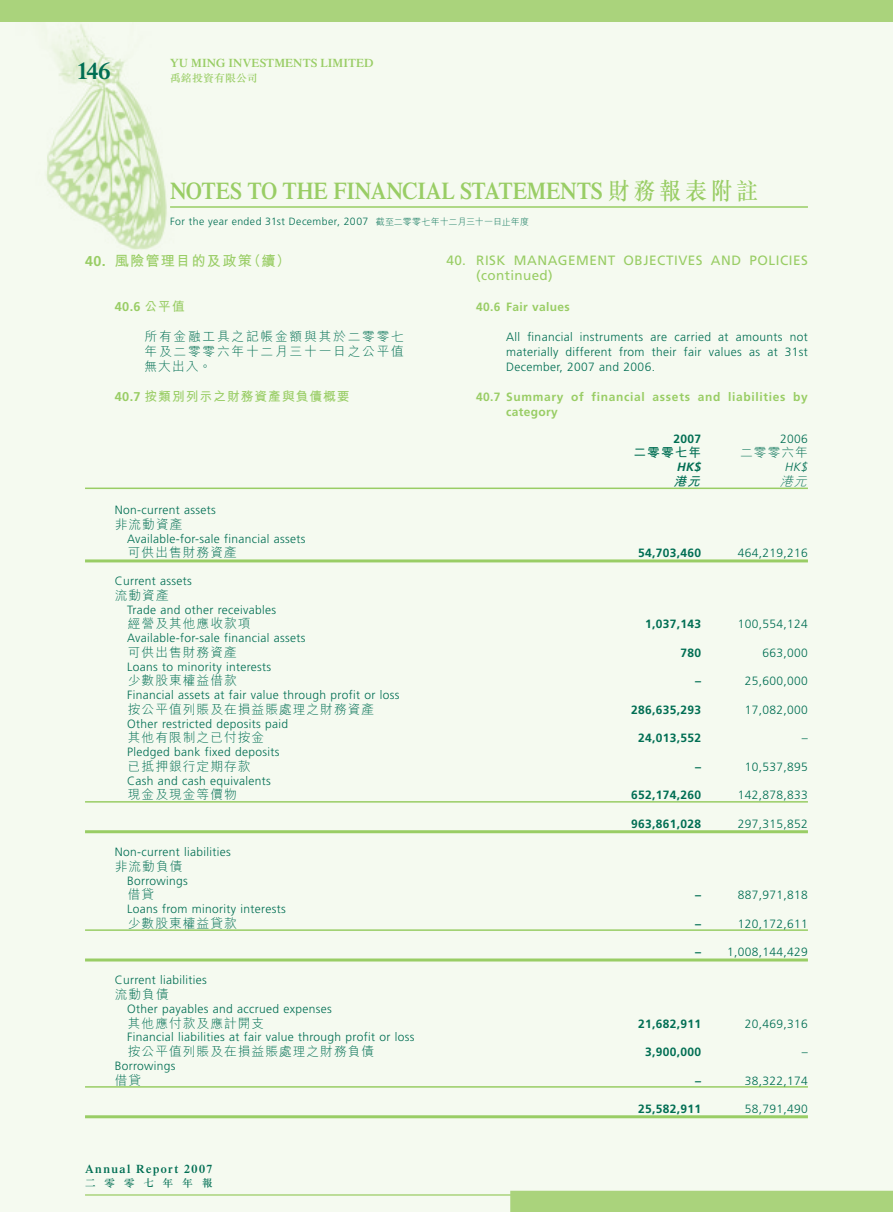
<style>
.page{position:relative;width:893px;height:1212px;background:#fff}
.page>*{position:absolute;margin:0;border:0;box-sizing:border-box;transform-origin:0 0}
.t1{font:600 24px "Times LT Std";letter-spacing:-.01em;color:#99cd65;scale:.9 1}
.t2{font:600 24px "Times LT Std";color:#006e53}
.t3{font:14.25px "M Hei HK Bold B5 pc H";letter-spacing:.08em;color:#99cd65}
.t4{font:13.5px/15px "Frutiger LT Std";letter-spacing:.04em;color:#99cd65}
.t5{font:12.75px/15px "M Hei HK Light B5 pc H";letter-spacing:.08em;color:#006e53;text-align:justify}
.t6{font:12.75px "M Hei HK Bold B5 pc H";letter-spacing:.08em;color:#99cd65}
.t7{font:700 12.75px "Frutiger LT Std";color:#99cd65}
.t8{font:12.75px "M Hei HK Bold B5 pc H";letter-spacing:.08em;color:#006e53}
.t9{font:italic 12.75px "M Hei HK Bold B5 pc H";color:#006e53}
.t10{font:italic 12.75px "M Hei HK Light B5 pc H";color:#006e53}
.t11{font:300 12px/15px "Frutiger LT Std";letter-spacing:.03em;color:#006e53;text-align:justify}
.t12{font:700 12px "Frutiger LT Std";letter-spacing:.03em;color:#006e53}
.t13{font:700 12px/15px "Frutiger LT Std";letter-spacing:.055em;color:#99cd65}
.t14{font:600 12px "Times LT Std";letter-spacing:.01em;color:#99cd65}
.t15{font:600 12px "Times LT Std";letter-spacing:.125em;color:#006e53}
.t16{font:700 12px "Frutiger LT Std";letter-spacing:.03em;color:#99cd65}
.t17{font:italic 700 12px "Frutiger LT Std";color:#006e53}
.t18{font:italic 300 12px "Frutiger LT Std";color:#006e53}
.t19{font:300 10.5px "Frutiger LT Std";letter-spacing:.04em;color:#006e53}
.t20{font:10.5px "M Sung HK Medium B5 pc H";letter-spacing:-.005em;color:#99cd65;scale:1.05 1}
.t21{font:10.5px "M Sung HK Medium B5 pc H";letter-spacing:.86em;color:#006e53}
.s1{font-family:"M Sung HK Medium B5 pc H";font-weight:400}
.s2{font-family:"M Hei HK Light B5 pc H";font-weight:400;font-size:9px}
.s3{font-family:"Frutiger LT Std";font-weight:700}
.s4{font-family:"M Hei HK Bold B5 pc H";font-weight:400}
.s5{font-weight:700}
</style>
<div class="page">
<div style="left:0;top:21px;width:872px;height:1191px;background:#f5faf0"></div>
<hr style="left:170px;top:206px;width:638px;height:2px;background:#99cd65">
<hr style="left:85px;top:1194px;width:723px;height:2px;background:#aad37c">
<div style="left:0;top:0;width:893px;height:21px;background:#aad37c"></div>
<div style="left:510px;top:1191px;width:383px;height:21px;background:#aad37c"></div>
<hr style="left:85px;top:487px;width:723px;height:2px;background:#99cd65">
<hr style="left:85px;top:559px;width:723px;height:3px;background:#99cd65">
<hr style="left:85px;top:801px;width:723px;height:1px;background:#99cd65">
<hr style="left:85px;top:830px;width:723px;height:3px;background:#99cd65">
<hr style="left:85px;top:929px;width:723px;height:2px;background:#99cd65">
<hr style="left:85px;top:958px;width:723px;height:3px;background:#99cd65">
<hr style="left:85px;top:1086px;width:723px;height:1px;background:#99cd65">
<hr style="left:85px;top:1115px;width:723px;height:3px;background:#99cd65">
<h1 class="t2" style="left:77px;top:63px;width:36px">146</h1>
<p class="t14" style="left:170px;top:59px;width:205px">YU MING INVESTMENTS LIMITED</p>
<p class="t20" style="left:170px;top:74px;width:85px">禹銘投資有限公司</p>
<h1 class="t1" style="left:170px;top:182px;width:655px">NOTES TO THE FINANCIAL STATEMENTS <span class="s1">財務報表附註</span></h1>
<p class="t19" style="left:170px;top:215px;width:360px">For the year ended 31st December, 2007 <span class="s2">截至二零零七年十二月三十一日止年度</span></p>
<p class="t3" style="left:85px;top:255px;width:207px"><span class="s3">40.</span> 風險管理目的及政策（續）</p>
<p class="t7" style="left:115px;top:299px;width:71px">40.6 <span class="s4">公平值</span></p>
<p class="t5" style="left:145px;top:330px;width:261px">所有金融工具之記帳金額與其於二零零七年及二零零六年十二月三十一日之公平值無大出入。</p>
<p class="t6" style="left:115px;top:391px;width:236px"><span class="s3">40.7</span> 按類別列示之財務資產與負債概要</p>
<p class="t4" style="left:476px;top:253px;width:333px;text-indent:-30px">40. RISK MANAGEMENT OBJECTIVES AND POLICIES (continued)</p>
<p class="t16" style="left:476px;top:299px;width:95px">40.6 Fair values</p>
<p class="t11" style="left:506px;top:330px;width:303px">All financial instruments are carried at amounts not materially different from their fair values as at 31st December, 2007 and 2006.</p>
<p class="t13" style="left:506px;top:389px;width:303px;text-indent:-30px">40.7 Summary of financial assets and liabilities by category</p>
<p class="t12" style="left:674px;top:432px;width:29px">2007</p>
<p class="t11" style="left:780px;top:433px;width:29px">2006</p>
<p class="t8" style="left:634px;top:448px;width:69px">二零零七年</p>
<p class="t5" style="left:740px;top:447px;width:69px">二零零六年</p>
<p class="t17" style="left:677px;top:460px;width:26px">HK$</p>
<p class="t18" style="left:785px;top:460px;width:24px">HK$</p>
<p class="t9" style="left:673px;top:476px;width:31px">港元</p>
<p class="t10" style="left:780px;top:476px;width:31px">港元</p>
<p class="t11" style="left:115px;top:504px;width:103px">Non-current assets</p>
<p class="t5" style="left:115px;top:518px;width:69px">非流動資產</p>
<p class="t11" style="left:127px;top:532px;width:180px">Available-for-sale financial assets</p>
<p class="t5" style="left:128px;top:547px;width:110px">可供出售財務資產</p>
<p class="t12" style="left:638px;top:546px;width:65px">54,703,460</p>
<p class="t11" style="left:738px;top:547px;width:72px">464,219,216</p>
<p class="t11" style="left:115px;top:575px;width:79px">Current assets</p>
<p class="t5" style="left:115px;top:589px;width:55px">流動資產</p>
<p class="t11" style="left:127px;top:603px;width:151px">Trade and other receivables</p>
<p class="t5" style="left:128px;top:618px;width:124px">經營及其他應收款項</p>
<p class="t12" style="left:645px;top:617px;width:58px">1,037,143</p>
<p class="t11" style="left:738px;top:618px;width:72px">100,554,124</p>
<p class="t11" style="left:127px;top:632px;width:180px">Available-for-sale financial assets</p>
<p class="t5" style="left:128px;top:646px;width:110px">可供出售財務資產</p>
<p class="t12" style="left:681px;top:646px;width:22px">780</p>
<p class="t11" style="left:763px;top:647px;width:47px">663,000</p>
<p class="t11" style="left:127px;top:660px;width:146px">Loans to minority interests</p>
<p class="t5" style="left:128px;top:675px;width:110px">少數股東權益借款</p>
<p class="t12" style="left:695px;top:674px;width:7px">–</p>
<p class="t11" style="left:745px;top:675px;width:65px">25,600,000</p>
<p class="t11" style="left:127px;top:689px;width:274px">Financial assets at fair value through profit or loss</p>
<p class="t5" style="left:128px;top:703px;width:248px">按公平值列賬及在損益賬處理之財務資產</p>
<p class="t12" style="left:631px;top:703px;width:72px">286,635,293</p>
<p class="t11" style="left:745px;top:704px;width:65px">17,082,000</p>
<p class="t11" style="left:127px;top:717px;width:163px">Other restricted deposits paid</p>
<p class="t5" style="left:128px;top:732px;width:138px">其他有限制之已付按金</p>
<p class="t12" style="left:638px;top:731px;width:65px">24,013,552</p>
<p class="t11" style="left:802px;top:732px;width:7px">–</p>
<p class="t11" style="left:127px;top:746px;width:154px">Pledged bank fixed deposits</p>
<p class="t5" style="left:128px;top:760px;width:124px">已抵押銀行定期存款</p>
<p class="t12" style="left:695px;top:760px;width:7px">–</p>
<p class="t11" style="left:745px;top:761px;width:65px">10,537,895</p>
<p class="t11" style="left:127px;top:774px;width:145px">Cash and cash equivalents</p>
<p class="t5" style="left:128px;top:789px;width:110px">現金及現金等價物</p>
<p class="t12" style="left:631px;top:788px;width:72px">652,174,260</p>
<p class="t11" style="left:738px;top:789px;width:72px">142,878,833</p>
<p class="t12" style="left:631px;top:817px;width:72px">963,861,028</p>
<p class="t11" style="left:738px;top:818px;width:72px">297,315,852</p>
<p class="t11" style="left:115px;top:846px;width:118px">Non-current liabilities</p>
<p class="t5" style="left:115px;top:860px;width:69px">非流動負債</p>
<p class="t11" style="left:127px;top:874px;width:62px">Borrowings</p>
<p class="t5" style="left:128px;top:889px;width:28px">借貸</p>
<p class="t12" style="left:695px;top:888px;width:7px">–</p>
<p class="t11" style="left:738px;top:889px;width:72px">887,971,818</p>
<p class="t11" style="left:127px;top:903px;width:160px">Loans from minority interests</p>
<p class="t5" style="left:128px;top:917px;width:110px">少數股東權益貸款</p>
<p class="t12" style="left:695px;top:916px;width:7px">–</p>
<p class="t11" style="left:738px;top:917px;width:72px">120,172,611</p>
<p class="t11" style="left:695px;top:946px;width:114px"><span class="s5">–</span> 1,008,144,429</p>
<p class="t11" style="left:115px;top:974px;width:94px">Current liabilities</p>
<p class="t5" style="left:115px;top:988px;width:55px">流動負債</p>
<p class="t11" style="left:127px;top:1002px;width:206px">Other payables and accrued expenses</p>
<p class="t5" style="left:128px;top:1017px;width:138px">其他應付款及應計開支</p>
<p class="t12" style="left:638px;top:1016px;width:65px">21,682,911</p>
<p class="t11" style="left:745px;top:1017px;width:65px">20,469,316</p>
<p class="t11" style="left:127px;top:1031px;width:289px">Financial liabilities at fair value through profit or loss</p>
<p class="t5" style="left:128px;top:1045px;width:248px">按公平值列賬及在損益賬處理之財務負債</p>
<p class="t12" style="left:645px;top:1045px;width:58px">3,900,000</p>
<p class="t11" style="left:802px;top:1046px;width:7px">–</p>
<p class="t11" style="left:115px;top:1059px;width:62px">Borrowings</p>
<p class="t5" style="left:115px;top:1074px;width:28px">借貸</p>
<p class="t12" style="left:695px;top:1073px;width:7px">–</p>
<p class="t11" style="left:745px;top:1074px;width:65px">38,322,174</p>
<p class="t12" style="left:638px;top:1102px;width:65px">25,582,911</p>
<p class="t11" style="left:745px;top:1103px;width:65px">58,791,490</p>
<p class="t15" style="left:85px;top:1164px;width:129px">Annual Report 2007</p>
<p class="t21" style="left:85px;top:1179px;width:129px">二零零七年年報</p>
</div>
